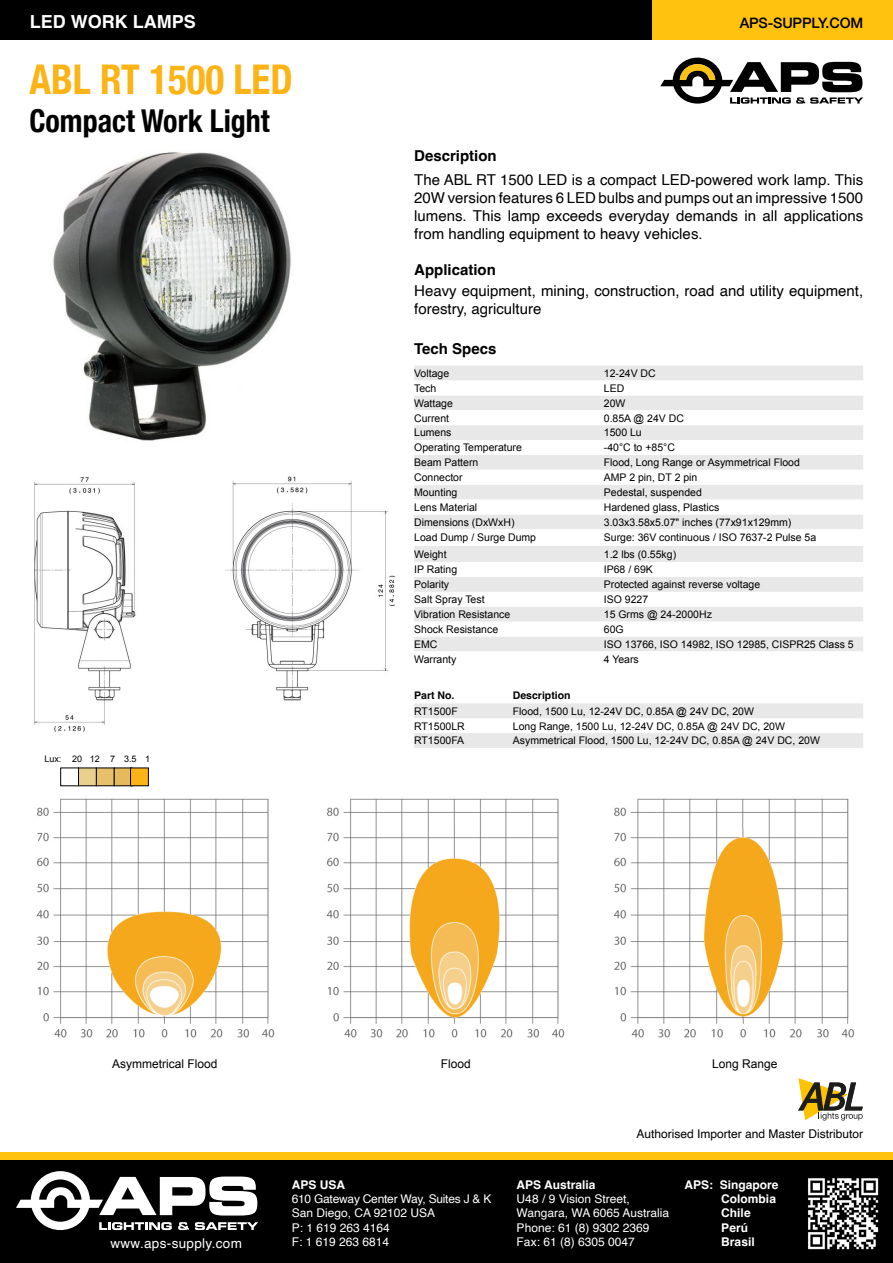
<style>
.page{position:relative;width:893px;height:1263px;background:#fff}
.page>*{position:absolute;margin:0;border:0;box-sizing:border-box;transform-origin:0 0}
.t1{font:700 condensed 40.95px "Helvetica Neue";color:#fcb316;scale:.95 1}
.t2{font:700 condensed 31.5px "Helvetica Neue";color:#000;scale:.95 1}
.t3{font:700 18px "Helvetica";color:#fff}
.t4{font:15px/18px "Helvetica";color:#000;text-align:justify}
.t5{font:700 15px "Helvetica";color:#000}
.t6{font:500 14.4px "Helvetica Neue";letter-spacing:-.01em;color:#000}
.t7{font:13.5px "Helvetica";letter-spacing:.025em;color:#fff}
.t8{font:12px/14.4px "Helvetica";color:#fff}
.t9{font:700 12px/14.4px "Helvetica";color:#fff}
.t10{font:12px "Helvetica";color:#000}
.t11{font:12px "Arial";color:#000}
.t12{font:10.5px "Arial";color:#000}
.t13{font:10.5px "Arial";color:#000101}
.t14{font:700 10.5px "Helvetica";color:#000}
.t15{font:9px "Arial";color:#000}
</style>
<div class="page">
<div style="left:0;top:0;width:652px;height:39px;background:#000"></div>
<div style="left:652px;top:0;width:241px;height:39px;background:#ffc20e"></div>
<div style="left:0;top:1153px;width:893px;height:8px;background:#ffc20e"></div>
<div style="left:0;top:1161px;width:893px;height:102px;background:#000"></div>
<img style="left:808px;top:1178px;width:71px;height:72px">
<svg style="left:16px;top:1171px;width:242px;height:59px"></svg>
<svg style="left:414px;top:703px;width:449px;height:45px"></svg>
<div style="left:60px;top:768px;width:19px;height:18px;border:1px solid #000"></div>
<div style="left:79px;top:768px;width:17px;height:18px;background:#ebcf8d"></div>
<div style="left:78px;top:768px;width:19px;height:18px;border:1px solid #000"></div>
<div style="left:96px;top:768px;width:18px;height:18px;background:#e7c169"></div>
<div style="left:96px;top:768px;width:18px;height:18px;border:1px solid #000"></div>
<div style="left:114px;top:768px;width:18px;height:18px;background:#e6ba5c"></div>
<div style="left:114px;top:768px;width:18px;height:18px;border:1px solid #000"></div>
<div style="left:131px;top:768px;width:17px;height:18px;background:#fcb316"></div>
<div style="left:130px;top:768px;width:19px;height:18px;border:1px solid #000"></div>
<div style="left:414px;top:366px;width:449px;height:14px;background:#e8e8e9"></div>
<svg style="left:414px;top:396px;width:449px;height:255px;fill:#e8e8e9"></svg>
<svg style="left:660px;top:58px;width:203px;height:46px"></svg>
<svg style="left:798px;top:1078px;width:65px;height:42px"></svg>
<img style="left:34px;top:476px;width:362px;height:256px">
<img style="left:53px;top:152px;width:238px;height:289px">
<img style="left:36px;top:798px;width:239px;height:240px">
<img style="left:613px;top:798px;width:242px;height:240px">
<img style="left:326px;top:798px;width:239px;height:240px">
<h3 class="t3" style="left:30px;top:11px;width:167px">LED WORK LAMPS</h3>
<h1 class="t1" style="left:29px;top:45px;width:279px">ABL RT 1500 LED</h1>
<h2 class="t2" style="left:29px;top:95px;width:255px">Compact Work Light</h2>
<p class="t15" style="left:44px;top:753px;width:107px">Lux: 20 12 7 3.5 1</p>
<p class="t11" style="left:112px;top:1056px;width:107px">Asymmetrical Flood</p>
<h3 class="t5" style="left:414px;top:146px;width:84px">Description</h3>
<h3 class="t6" style="left:740px;top:11px;width:125px">APS-SUPPLY.COM</h3>
<h3 class="t4" style="left:414px;top:171px;width:451px">The ABL RT 1500 LED is a compact LED-powered work lamp. This 20W version features 6 LED bulbs and pumps out an impressive 1500 lumens. This lamp exceeds everyday demands in all applications from handling equipment to heavy vehicles.</h3>
<h3 class="t5" style="left:414px;top:261px;width:83px">Application</h3>
<h3 class="t4" style="left:414px;top:283px;width:450px">Heavy equipment, mining, construction, road and utility equipment, forestry, agriculture</h3>
<h3 class="t5" style="left:414px;top:339px;width:84px">Tech Specs</h3>
<p class="t12" style="left:414px;top:366px;width:37px">Voltage</p>
<p class="t12" style="left:604px;top:366px;width:53px">12-24V DC</p>
<p class="t12" style="left:414px;top:381px;width:24px">Tech</p>
<p class="t12" style="left:604px;top:381px;width:22px">LED</p>
<p class="t12" style="left:414px;top:396px;width:40px">Wattage</p>
<p class="t12" style="left:604px;top:396px;width:23px">20W</p>
<p class="t12" style="left:414px;top:411px;width:37px">Current</p>
<p class="t12" style="left:604px;top:411px;width:82px">0.85A @ 24V DC</p>
<p class="t12" style="left:414px;top:426px;width:39px">Lumens</p>
<p class="t12" style="left:604px;top:426px;width:39px">1500 Lu</p>
<p class="t12" style="left:414px;top:441px;width:109px">Operating Temperature</p>
<p class="t12" style="left:604px;top:441px;width:73px">-40°C to +85°C</p>
<p class="t12" style="left:414px;top:456px;width:66px">Beam Pattern</p>
<p class="t12" style="left:604px;top:456px;width:198px">Flood, Long Range or Asymmetrical Flood</p>
<p class="t12" style="left:414px;top:470px;width:50px">Connector</p>
<p class="t12" style="left:604px;top:470px;width:95px">AMP 2 pin, DT 2 pin</p>
<p class="t12" style="left:414px;top:485px;width:45px">Mounting</p>
<p class="t12" style="left:604px;top:485px;width:100px">Pedestal, suspended</p>
<p class="t12" style="left:414px;top:500px;width:65px">Lens Material</p>
<p class="t12" style="left:604px;top:500px;width:117px">Hardened glass, Plastics</p>
<p class="t12" style="left:414px;top:515px;width:102px">Dimensions (DxWxH)</p>
<p class="t12" style="left:604px;top:515px;width:189px">3.03x3.58x5.07" inches (77x91x129mm)</p>
<p class="t12" style="left:414px;top:531px;width:123px">Load Dump / Surge Dump</p>
<p class="t12" style="left:604px;top:531px;width:214px">Surge: 36V continuous / ISO 7637-2 Pulse 5a</p>
<p class="t12" style="left:414px;top:547px;width:34px">Weight</p>
<p class="t12" style="left:604px;top:547px;width:74px">1.2 lbs (0.55kg)</p>
<p class="t12" style="left:414px;top:563px;width:44px">IP Rating</p>
<p class="t12" style="left:604px;top:563px;width:51px">IP68 / 69K</p>
<p class="t12" style="left:414px;top:578px;width:37px">Polarity</p>
<p class="t12" style="left:604px;top:578px;width:158px">Protected against reverse voltage</p>
<p class="t12" style="left:414px;top:592px;width:72px">Salt Spray Test</p>
<p class="t12" style="left:604px;top:592px;width:46px">ISO 9227</p>
<p class="t12" style="left:414px;top:607px;width:98px">Vibration Resistance</p>
<p class="t12" style="left:604px;top:607px;width:110px">15 Grms @ 24-2000Hz</p>
<p class="t12" style="left:414px;top:622px;width:86px">Shock Resistance</p>
<p class="t12" style="left:604px;top:622px;width:21px">60G</p>
<p class="t12" style="left:414px;top:637px;width:25px">EMC</p>
<p class="t12" style="left:604px;top:637px;width:251px">ISO 13766, ISO 14982, ISO 12985, CISPR25 Class 5</p>
<p class="t12" style="left:414px;top:652px;width:44px">Warranty</p>
<p class="t12" style="left:604px;top:652px;width:37px">4 Years</p>
<p class="t14" style="left:414px;top:689px;width:42px">Part No.</p>
<p class="t14" style="left:513px;top:689px;width:59px">Description</p>
<p class="t13" style="left:414px;top:704px;width:45px">RT1500F</p>
<p class="t12" style="left:513px;top:704px;width:243px">Flood, 1500 Lu, 12-24V DC, 0.85A @ 24V DC, 20W</p>
<p class="t13" style="left:414px;top:719px;width:52px">RT1500LR</p>
<p class="t12" style="left:513px;top:719px;width:274px">Long Range, 1500 Lu, 12-24V DC, 0.85A @ 24V DC, 20W</p>
<p class="t13" style="left:414px;top:734px;width:52px">RT1500FA</p>
<p class="t12" style="left:513px;top:734px;width:309px">Asymmetrical Flood, 1500 Lu, 12-24V DC, 0.85A @ 24V DC, 20W</p>
<p class="t11" style="left:441px;top:1056px;width:32px">Flood</p>
<p class="t11" style="left:712px;top:1056px;width:67px">Long Range</p>
<p class="t10" style="left:636px;top:1124px;width:228px">Authorised Importer and Master Distributor</p>
<p class="t7" style="left:110px;top:1233px;width:133px">www.aps-supply.com</p>
<p class="t9" style="left:292px;top:1178px;width:55px">APS USA</p>
<p class="t8" style="left:292px;top:1192px;width:201px">610 Gateway Center Way, Suites J &amp; K<br>San Diego, CA 92102 USA<br>P: 1 619 263 4164<br>F: 1 619 263 6814</p>
<p class="t9" style="left:517px;top:1178px;width:80px">APS Australia</p>
<p class="t8" style="left:517px;top:1192px;width:154px">U48 / 9 Vision Street,<br>Wangara, WA 6065 Australia<br>Phone: 61 (8) 9302 2369<br>Fax: 61 (8) 6305 0047</p>
<p class="t9" style="left:721px;top:1178px;width:59px;text-indent:-37px">APS: Singapore<br>Colombia<br>Chile<br>Perú<br>Brasil</p>
</div>
